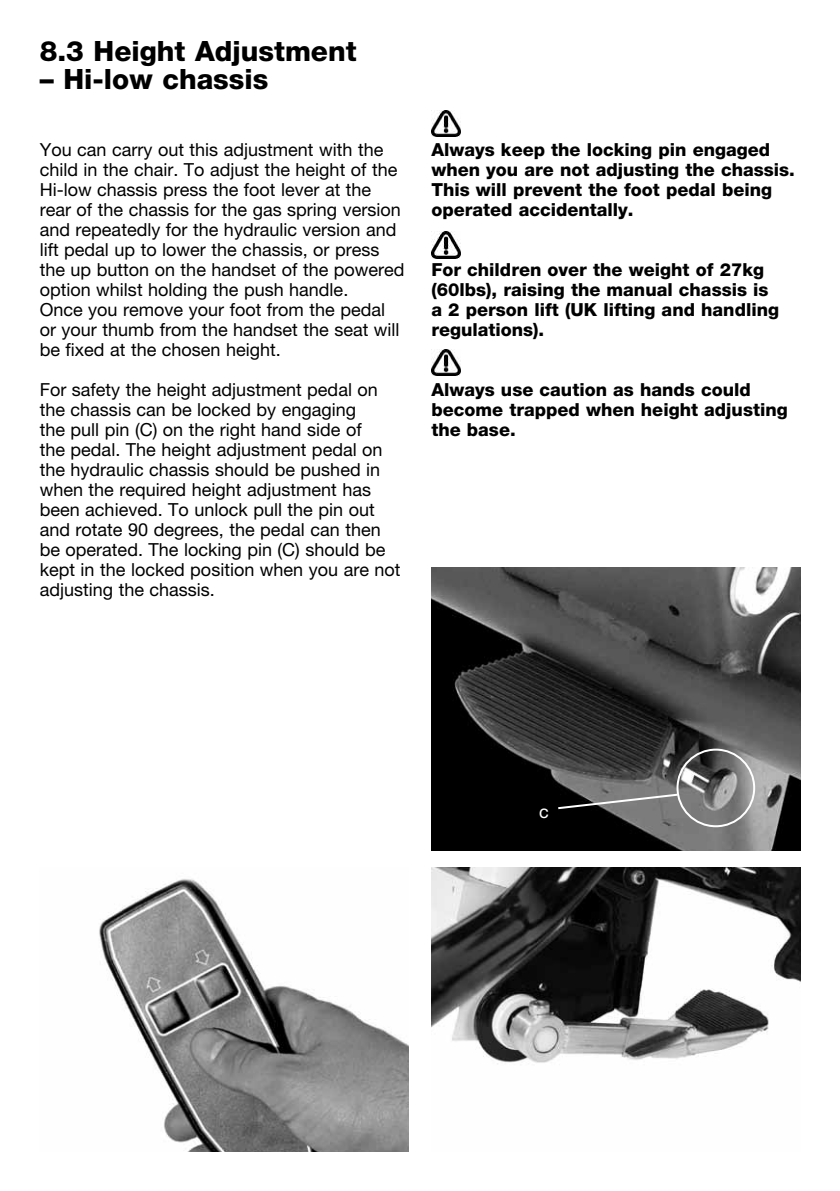
<style>
.page{position:relative;width:840px;height:1191px;background:#fff}
.page>*{position:absolute;margin:0;border:0;box-sizing:border-box;transform-origin:0 0}
.t1{font:800 28px "Helvetica Neue";color:#000}
.t2{font:18px/20px "Helvetica Neue";color:#000}
.t3{font:800 18px/20px "Helvetica Neue";color:#000}
.t4{font:18px "Helvetica Neue";color:#fff}
</style>
<div class="page">
<img style="left:431px;top:567px;width:368px;height:283px">
<img style="left:431px;top:867px;width:368px;height:197px">
<img style="left:99px;top:879px;width:309px;height:272px">
<img style="left:431px;top:349px;width:29px;height:27px">
<img style="left:431px;top:232px;width:29px;height:26px">
<img style="left:431px;top:110px;width:29px;height:26px">
<svg style="left:555px;top:792px;width:124px;height:18px;background:#6b6b6b"></svg>
<div style="left:676px;top:748px;width:78px;height:79px;border:2px solid #fff;border-radius:50%"></div>
<h1 class="t1" style="left:40px;top:35px;width:318px">8.3 Height Adjustment</h1>
<h1 class="t1" style="left:40px;top:63px;width:230px">– Hi-low chassis</h1>
<p class="t2" style="left:40px;top:139px;width:366px">You can carry out this adjustment with the child in the chair. To adjust the height of the Hi-low chassis press the foot lever at the rear of the chassis for the gas spring version and repeatedly for the hydraulic version and lift pedal up to lower the chassis, or press the up button on the handset of the powered option whilst holding the push handle.<br>Once you remove your foot from the pedal or your thumb from the handset the seat will be fixed at the chosen height.</p>
<p class="t2" style="left:40px;top:379px;width:362px">For safety the height adjustment pedal on the chassis can be locked by engaging<br>the pull pin (C) on the right hand side of<br>the pedal. The height adjustment pedal on the hydraulic chassis should be pushed in when the required height adjustment has been achieved. To unlock pull the pin out and rotate 90 degrees, the pedal can then be operated. The locking pin (C) should be kept in the locked position when you are not adjusting the chassis.</p>
<p class="t3" style="left:431px;top:139px;width:365px">Always keep the locking pin engaged when you are not adjusting the chassis.<br>This will prevent the foot pedal being operated accidentally.</p>
<p class="t3" style="left:431px;top:259px;width:349px">For children over the weight of 27kg (60lbs), raising the manual chassis is a 2 person lift (UK lifting and handling regulations).</p>
<p class="t3" style="left:431px;top:379px;width:357px">Always use caution as hands could become trapped when height adjusting the base.</p>
<p class="t4" style="left:539px;top:801px;width:11px">c</p>
</div>
